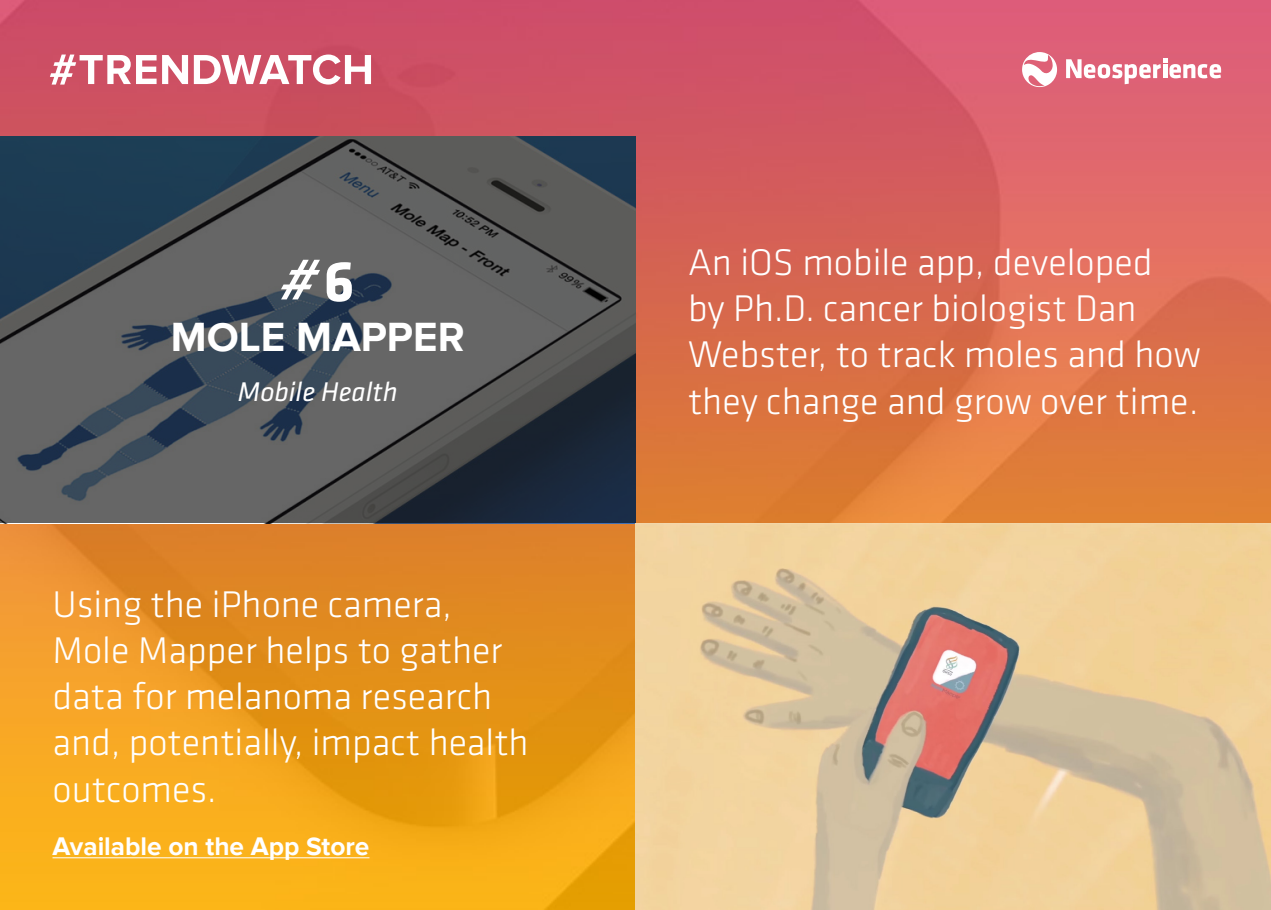
<style>
.page{position:relative;width:1271px;height:910px;background:#fff}
.page>*{position:absolute;margin:0;border:0;box-sizing:border-box;transform-origin:0 0}
.t1{font:italic 700 59.5px "Proxima Nova A";color:#fff}
.t2{font:700 42px "Proxima Nova";color:#fff}
.t3{font:300 38.5px/46.2px "Klavika";color:#fff}
.t4{font:italic 28px "Klavika";color:#fff}
.t5{font:700 26.25px "Proxima Nova";color:#fff}
.s1{font-family:"Klavika";font-style:normal}
</style>
<div class="page">
<img style="left:0;top:0;width:1270px;height:910px">
<svg style="left:1022px;top:52px;width:35px;height:35px"></svg>
<svg style="left:1066px;top:58px;width:155px;height:26px"></svg>
<svg style="left:194px;top:55px;width:177px;height:30px"></svg>
<svg style="left:50px;top:55px;width:138px;height:30px"></svg>
<svg style="left:0;top:136px;width:635px;height:387px;background:#4a5158"></svg>
<img style="left:635px;top:523px;width:635px;height:387px">
<hr style="left:52px;top:857px;width:317px;height:1px;background:#fff">
<p class="t1" style="left:281px;top:246px;width:75px">#<span class="s1">6</span></p>
<p class="t2" style="left:171px;top:313px;width:295px">MOLE MAPPER</p>
<p class="t4" style="left:238px;top:375px;width:161px">Mobile Health</p>
<p class="t3" style="left:52px;top:581px;width:478px">Using the iPhone camera,<br>Mole Mapper helps to gather data for melanoma research and, potentially, impact health outcomes.</p>
<p class="t5" style="left:52px;top:831px;width:318px">Available on the App Store</p>
<p class="t3" style="left:688px;top:239px;width:514px">An iOS mobile app, developed<br>by Ph.D. cancer biologist Dan<br>Webster, to track moles and how they change and grow over time.</p>
</div>
